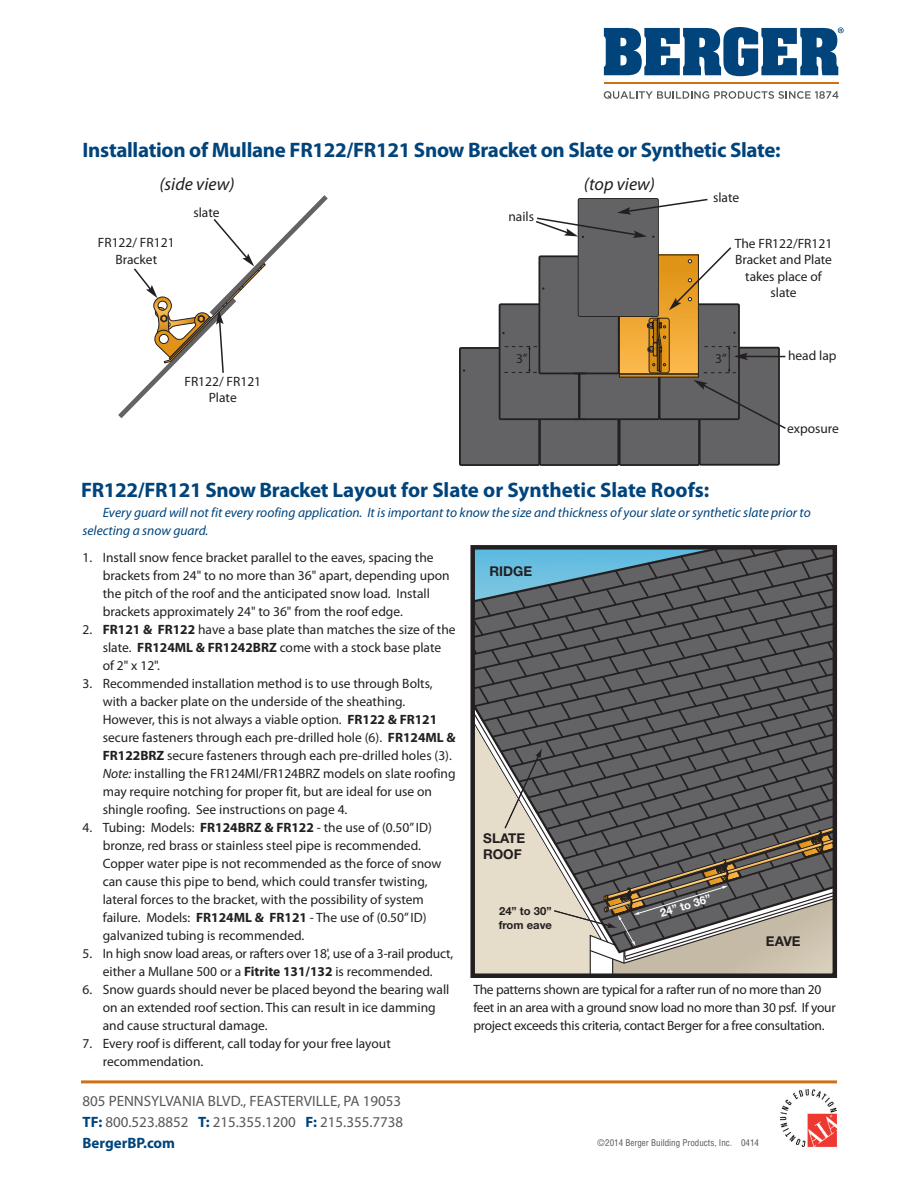
<style>
.page{position:relative;width:918px;height:1188px;background:#fff}
.page>*{position:absolute;margin:0;border:0;box-sizing:border-box;transform-origin:0 0}
.t1{font:700 21px "Myriad Pro";letter-spacing:-.015em;color:#00447b}
.t2{font:italic 18px "Myriad Pro";color:#231f20}
.t3{font:15px/21px "Myriad Pro";color:#57585a}
.t4{font:13.5px/18px "Myriad Pro";color:#231f20}
.t5{font:13.5px/18px "Myriad Pro";letter-spacing:-.02em;color:#231f20}
.t6{font:italic 13.5px/18px "Myriad Pro";color:#00447b}
.t7{font:700 13.5px/16.2px "Helvetica Neue";color:#231f20}
.t8{font:700 11.25px/13.5px "Helvetica Neue";color:#231f20}
.t9{font:700 11.25px "Helvetica Neue";color:#fff}
.t10{font:condensed 9px "Helvetica";color:#57585a}
.s1{font-weight:700}
.s2{font-style:italic}
.s3{font-weight:700;color:#00447b}
</style>
<div class="page">
<svg style="left:604px;top:27px;width:240px;height:49px"></svg>
<svg style="left:604px;top:91px;width:235px;height:8px"></svg>
<hr style="left:604px;top:83px;width:235px;height:1px;background:#ce7018">
<hr style="left:81px;top:1080px;width:756px;height:3px;background:#ce7018">
<img style="left:780px;top:1090px;width:57px;height:57px">
<div style="left:620px;top:348px;width:79px;height:117px;background:#636366"></div>
<div style="left:619px;top:347px;width:81px;height:119px;border:2px solid #231f20"></div>
<div style="left:700px;top:348px;width:79px;height:117px;background:#636366"></div>
<div style="left:699px;top:347px;width:81px;height:119px;border:2px solid #231f20"></div>
<div style="left:540px;top:348px;width:78px;height:117px;background:#636366"></div>
<div style="left:539px;top:347px;width:80px;height:119px;border:2px solid #231f20"></div>
<div style="left:460px;top:348px;width:79px;height:117px;background:#636366"></div>
<div style="left:459px;top:347px;width:81px;height:119px;border:2px solid #231f20"></div>
<div style="left:660px;top:304px;width:79px;height:115px;background:#636366"></div>
<div style="left:659px;top:303px;width:81px;height:117px;border:2px solid #231f20"></div>
<div style="left:580px;top:302px;width:79px;height:117px;background:#636366"></div>
<div style="left:579px;top:301px;width:81px;height:119px;border:2px solid #231f20"></div>
<div style="left:500px;top:304px;width:79px;height:115px;background:#636366"></div>
<div style="left:499px;top:303px;width:81px;height:117px;border:2px solid #231f20"></div>
<div style="left:539px;top:256px;width:80px;height:117px;background:#636366"></div>
<div style="left:538px;top:255px;width:82px;height:119px;border:2px solid #231f20"></div>
<svg style="left:504px;top:345px;width:33px;height:28px"></svg>
<svg style="left:573px;top:373px;width:13px;height:1px"></svg>
<svg style="left:574px;top:418px;width:13px;height:2px"></svg>
<div style="left:619px;top:255px;width:79px;height:119px;background:linear-gradient(to bottom,#dd8f10,#fcb94e)"></div>
<div style="left:619px;top:255px;width:80px;height:119px;border:1px solid #231f20"></div>
<div style="left:619px;top:374px;width:80px;height:4px;border:1px solid #231f20"></div>
<div style="left:578px;top:198px;width:81px;height:119px;border:2px solid #231f20"></div>
<div style="left:579px;top:199px;width:79px;height:117px;background:#636366"></div>
<div style="left:649px;top:318px;width:20px;height:55px;background:#e89918;border-radius:3px"></div>
<div style="left:649px;top:318px;width:21px;height:55px;border:1px solid #231f20;border-radius:3px"></div>
<svg style="left:647px;top:318px;width:19px;height:55px"></svg>
<svg style="left:536px;top:198px;width:172px;height:40px"></svg>
<svg style="left:693px;top:380px;width:93px;height:50px"></svg>
<svg style="left:703px;top:345px;width:83px;height:29px"></svg>
<svg style="left:669px;top:247px;width:64px;height:63px"></svg>
<svg style="left:475px;top:550px;width:357px;height:423px;background:#747573"></svg>
<div style="left:470px;top:545px;width:367px;height:433px;border:4px solid #231f20"></div>
<svg style="left:118px;top:195px;width:210px;height:223px"></svg>
<h1 class="t1" style="left:82px;top:142px;width:700px">Installation of Mullane FR122/FR121 Snow Bracket on Slate or Synthetic Slate:</h1>
<h2 class="t2" style="left:159px;top:177px;width:77px">(side view)</h2>
<h2 class="t2" style="left:584px;top:177px;width:73px">(top view)</h2>
<p class="t4" style="left:193px;top:204px;width:28px">slate</p>
<p class="t4" style="left:713px;top:190px;width:28px">slate</p>
<p class="t4" style="left:508px;top:209px;width:27px">nails</p>
<p class="t4" style="left:98px;top:236px;width:78px;line-height:16.2px;text-align:center">FR122/ FR121<br>Bracket</p>
<p class="t4" style="left:735px;top:237px;width:99px;line-height:16.2px;text-align:center">The FR122/FR121<br>Bracket and Plate takes place of slate</p>
<p class="t4" style="left:184px;top:375px;width:78px;line-height:16.2px;text-align:center">FR122/ FR121<br>Plate</p>
<p class="t4" style="left:516px;top:351px;width:13px">3”</p>
<p class="t4" style="left:715px;top:350px;width:13px">3”</p>
<h1 class="t1" style="left:81px;top:482px;width:630px">FR122/FR121 Snow Bracket Layout for Slate or Synthetic Slate Roofs:</h1>
<p class="t4" style="left:788px;top:348px;width:50px">head lap</p>
<p class="t4" style="left:787px;top:421px;width:53px">exposure</p>
<p class="t6" style="left:82px;top:504px;width:730px;text-indent:20px">Every guard will not fit every roofing application. It is important to know the size and thickness of your slate or synthetic slate prior to selecting a snow guard.</p>
<p class="t4" style="left:103px;top:550px;width:348px;text-indent:-20px">1. Install snow fence bracket parallel to the eaves, spacing the brackets from 24" to no more than 36" apart, depending upon the pitch of the roof and the anticipated snow load. Install brackets approximately 24" to 36" from the roof edge.</p>
<p class="t4" style="left:103px;top:622px;width:354px;text-indent:-20px">2. <span class="s1">FR121 &amp; FR122</span> have a base plate than matches the size of the slate. <span class="s1">FR124ML &amp; FR1242BRZ</span> come with a stock base plate of 2" x 12".</p>
<p class="t4" style="left:103px;top:676px;width:354px;text-indent:-20px">3. Recommended installation method is to use through Bolts, with a backer plate on the underside of the sheathing.<br>However, this is not always a viable option. <span class="s1">FR122 &amp; FR121 </span>secure fasteners through each pre-drilled hole (6). <span class="s1">FR124ML &amp; FR122BRZ</span> secure fasteners through each pre-drilled holes (3).<br><span class="s2">Note:</span> installing the FR124Ml/FR124BRZ models on slate roofing may require notching for proper fit, but are ideal for use on shingle roofing. See instructions on page 4.</p>
<p class="t4" style="left:103px;top:820px;width:340px;text-indent:-20px">4. Tubing: Models: <span class="s1">FR124BRZ &amp; FR122</span> - the use of (0.50”ID) bronze, red brass or stainless steel pipe is recommended.<br>Copper water pipe is not recommended as the force of snow can cause this pipe to bend, which could transfer twisting, lateral forces to the bracket, with the possibility of system failure. Models: <span class="s1">FR124ML &amp; FR121</span> - The use of (0.50”ID) galvanized tubing is recommended.</p>
<p class="t4" style="left:82px;top:946px;width:372px;text-align:center">5. In high snow load areas, or rafters over 18', use of a 3-rail product, either a Mullane 500 or a <span class="s1">Fitrite 131/132</span> is recommended.</p>
<p class="t4" style="left:103px;top:982px;width:348px;text-indent:-20px">6. Snow guards should never be placed beyond the bearing wall on an extended roof section. This can result in ice damming and cause structural damage.</p>
<p class="t4" style="left:103px;top:1036px;width:290px;text-indent:-20px">7. Every roof is different, call today for your free layout recommendation.</p>
<p class="t3" style="left:82px;top:1092px;width:322px">805 PENNSYLVANIA BLVD., FEASTERVILLE, PA 19053<br><span class="s3">TF:</span> 800.523.8852 <span class="s3">T:</span> 215.355.1200 <span class="s3">F:</span> 215.355.7738<br><span class="s3">BergerBP.com</span></p>
<p class="t7" style="left:489px;top:565px;width:44px">RIDGE</p>
<p class="t7" style="left:483px;top:832px;width:44px">SLATE<br>ROOF</p>
<p class="t8" style="left:499px;top:906px;width:55px">24” to 30” from eave</p>
<p class="t9" style="left:659px;top:909px;width:54px;rotate:-16deg">24” to 36”</p>
<p class="t7" style="left:766px;top:934px;width:36px">EAVE</p>
<p class="t5" style="left:473px;top:981px;width:364px">The patterns shown are typical for a rafter run of no more than 20 feet in an area with a ground snow load no more than 30 psf. If your project exceeds this criteria, contact Berger for a free consultation.</p>
<p class="t10" style="left:598px;top:1138px;width:163px">©2014 Berger Building Products, Inc. 0414</p>
</div>
